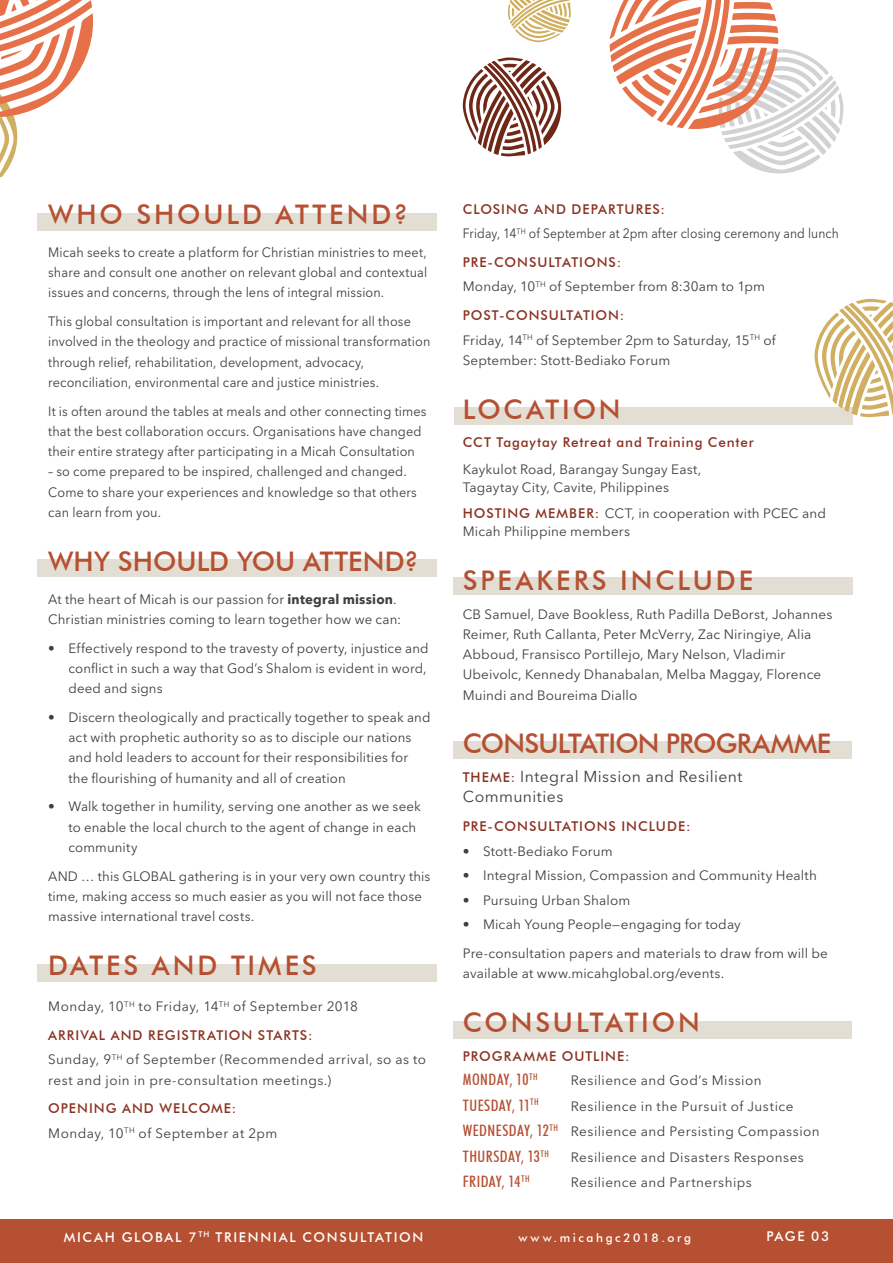
<style>
.page{position:relative;width:893px;height:1263px;background:#fff}
.page>*{position:absolute;margin:0;border:0;box-sizing:border-box;transform-origin:0 0}
.t1{font:500 27px "Futura BT";letter-spacing:.095em;color:#b55032}
.t2{font:500 27px "Futura BT";letter-spacing:-.03em;color:#b55032}
.t3{font:500 27px "Futura BT";color:#b55032}
.t4{font:500 condensed 15.75px "Futura BT";letter-spacing:.03em;color:#b55032}
.t5{font:15.75px/20.2px "Avenir Next LT Pro";letter-spacing:.03em;color:#3e3e3f}
.t6{font:13.5px/20.2px "Avenir Next LT Pro";letter-spacing:.01em;color:#3e3e3f}
.t7{font:13.5px/20.2px "Avenir Next LT Pro";letter-spacing:.01em;color:#3e3e3f;scale:.94 1}
.t8{font:13.5px/20.2px "Avenir Next LT Pro";letter-spacing:.035em;color:#3e3e3f}
.t9{font:500 13.5px "Futura BT";letter-spacing:.07em;color:#8a3222}
.t10{font:13.5px "Avenir Next LT Pro";letter-spacing:.01em;color:#3e3e3f;scale:.9 1}
.t11{font:500 13.5px "Futura BT";letter-spacing:.125em;color:#fff}
.t12{font:13.5px "Avenir Next LT Pro";letter-spacing:.03em;color:#3e3e3f}
.t13{font:500 12px "Futura BT";letter-spacing:.215em;color:#fff}
.s1{font-weight:700}
.s2{font-family:"Futura BT";font-weight:500;color:#8a3222}
.s3{font-family:"Futura BT";font-weight:500;font-size:13.5px;color:#8a3222}
.s4{font-family:"Futura BT";font-weight:500;font-stretch:condensed;font-size:15.75px;color:#b55032}
</style>
<div class="page">
<div style="left:0;top:1220px;width:893px;height:43px;background:#b55032"></div>
<div style="left:38px;top:213px;width:399px;height:17px;background:#e3ded3"></div>
<div style="left:454px;top:407px;width:399px;height:17px;background:#e3ded3"></div>
<div style="left:38px;top:560px;width:399px;height:17px;background:#e3ded3"></div>
<div style="left:38px;top:964px;width:399px;height:17px;background:#e3ded3"></div>
<div style="left:453px;top:577px;width:400px;height:17px;background:#e3ded3"></div>
<div style="left:453px;top:741px;width:399px;height:17px;background:#e3ded3"></div>
<div style="left:453px;top:1022px;width:399px;height:17px;background:#e3ded3"></div>
<svg style="left:0;top:0;width:93px;height:177px"></svg>
<svg style="left:609px;top:0;width:234px;height:174px"></svg>
<svg style="left:462px;top:57px;width:100px;height:100px"></svg>
<svg style="left:508px;top:0;width:63px;height:42px"></svg>
<svg style="left:814px;top:299px;width:79px;height:118px"></svg>
<h1 class="t1" style="left:48px;top:198px;width:361px">WHO SHOULD ATTEND?</h1>
<p class="t7" style="left:48px;top:242px;width:405px;text-align:justify">Micah seeks to create a platform for Christian ministries to meet, share and consult one another on relevant global and contextual issues and concerns, through the lens of integral mission.</p>
<p class="t7" style="left:48px;top:311px;width:408px">This global consultation is important and relevant for all those involved in the theology and practice of missional transformation through relief, rehabilitation, development, advocacy, reconciliation, environmental care and justice ministries.</p>
<p class="t7" style="left:48px;top:401px;width:404px">It is often around the tables at meals and other connecting times that the best collaboration occurs. Organisations have changed their entire strategy after participating in a Micah Consultation</p>
<p class="t7" style="left:48px;top:461px;width:394px">– so come prepared to be inspired, challenged and changed.<br>Come to share your experiences and knowledge so that others can learn from you.</p>
<h1 class="t3" style="left:48px;top:544px;width:372px">WHY SHOULD YOU ATTEND?</h1>
<p class="t6" style="left:48px;top:589px;width:354px">At the heart of Micah is our passion for <span class="s1">integral mission</span>.<br>Christian ministries coming to learn together how we can:</p>
<p class="t6" style="left:68px;top:638px;width:362px;text-indent:-20px">• Effectively respond to the travesty of poverty, injustice and conflict in such a way that God’s Shalom is evident in word, deed and signs</p>
<p class="t6" style="left:68px;top:707px;width:364px;text-indent:-20px">• Discern theologically and practically together to speak and act with prophetic authority so as to disciple our nations and hold leaders to account for their responsibilities for the flourishing of humanity and all of creation</p>
<p class="t6" style="left:68px;top:796px;width:354px;text-indent:-20px">• Walk together in humility, serving one another as we seek to enable the local church to the agent of change in each community</p>
<p class="t6" style="left:48px;top:866px;width:384px">AND … this GLOBAL gathering is in your very own country this time, making access so much easier as you will not face those massive international travel costs.</p>
<h1 class="t1" style="left:48px;top:949px;width:270px">DATES AND TIMES</h1>
<p class="t12" style="left:48px;top:998px;width:311px">Monday, 10<sup>TH</sup> to Friday, 14<sup>TH</sup> of September 2018</p>
<p class="t9" style="left:48px;top:1027px;width:266px">ARRIVAL AND REGISTRATION STARTS:</p>
<p class="t8" style="left:48px;top:1049px;width:380px">Sunday, 9<sup>TH</sup> of September (Recommended arrival, so as to rest and join in pre-consultation meetings.)</p>
<p class="t9" style="left:48px;top:1100px;width:190px">OPENING AND WELCOME:</p>
<p class="t8" style="left:48px;top:1123px;width:231px">Monday, 10<sup>TH</sup> of September at 2pm</p>
<p class="t9" style="left:463px;top:201px;width:204px">CLOSING AND DEPARTURES:</p>
<p class="t10" style="left:463px;top:225px;width:419px">Friday, 14<sup>TH</sup> of September at 2pm after closing ceremony and lunch</p>
<p class="t9" style="left:463px;top:254px;width:160px">PRE-CONSULTATIONS:</p>
<p class="t6" style="left:463px;top:276px;width:304px">Monday, 10<sup>TH</sup> of September from 8:30am to 1pm</p>
<p class="t9" style="left:463px;top:307px;width:163px">POST-CONSULTATION:</p>
<p class="t6" style="left:463px;top:330px;width:315px">Friday, 14<sup>TH</sup> of September 2pm to Saturday, 15<sup>TH</sup> of<br>September: Stott-Bediako Forum</p>
<h1 class="t1" style="left:463px;top:392px;width:159px">LOCATION</h1>
<p class="t9" style="left:463px;top:434px;width:292px">CCT Tagaytay Retreat and Training Center</p>
<p class="t6" style="left:463px;top:460px;width:240px;line-height:18px">Kaykulot Road, Barangay Sungay East,<br>Tagaytay City, Cavite, Philippines</p>
<p class="t6" style="left:463px;top:504px;width:365px;line-height:18px"><span class="s2">HOSTING MEMBER:</span> CCT, in cooperation with PCEC and<br>Micah Philippine members</p>
<h1 class="t1" style="left:463px;top:564px;width:292px">SPEAKERS INCLUDE</h1>
<p class="t6" style="left:463px;top:604px;width:371px">CB Samuel, Dave Bookless, Ruth Padilla DeBorst, Johannes Reimer, Ruth Callanta, Peter McVerry, Zac Niringiye, Alia Abboud, Fransisco Portillejo, Mary Nelson, Vladimir Ubeivolc, Kennedy Dhanabalan, Melba Maggay, Florence Muindi and Boureima Diallo</p>
<h1 class="t2" style="left:463px;top:727px;width:370px">CONSULTATION PROGRAMME</h1>
<p class="t5" style="left:463px;top:766px;width:281px"><span class="s3">THEME:</span> Integral Mission and Resilient<br>Communities</p>
<p class="t9" style="left:463px;top:818px;width:229px">PRE-CONSULTATIONS INCLUDE:</p>
<p class="t6" style="left:463px;top:841px;width:152px">• Stott-Bediako Forum</p>
<p class="t6" style="left:463px;top:865px;width:356px">• Integral Mission, Compassion and Community Health</p>
<p class="t6" style="left:463px;top:890px;width:169px">• Pursuing Urban Shalom</p>
<p class="t6" style="left:463px;top:910px;width:367px;line-height:28.8px">• Micah Young People—engaging for today<br>Pre-consultation papers and materials to draw from will be</p>
<p class="t6" style="left:463px;top:963px;width:263px">available at www.micahglobal.org/events.</p>
<h1 class="t1" style="left:463px;top:1006px;width:238px">CONSULTATION</h1>
<p class="t9" style="left:463px;top:1047px;width:168px">PROGRAMME OUTLINE:</p>
<p class="t4" style="left:463px;top:1070px;width:76px">MONDAY, 10<sup>TH</sup></p>
<p class="t8" style="left:571px;top:1070px;width:192px">Resilience and God’s Mission</p>
<p class="t4" style="left:463px;top:1095px;width:78px">TUESDAY, 11<sup>TH</sup></p>
<p class="t8" style="left:463px;top:1093px;width:358px;line-height:25.5px;text-indent:108px">Resilience in the Pursuit of Justice<br><span class="s4">WEDNESDAY, 12</span><sup>TH</sup> Resilience and Persisting Compassion</p>
<p class="t4" style="left:463px;top:1146px;width:88px">THURSDAY, 13<sup>TH</sup></p>
<p class="t8" style="left:571px;top:1147px;width:235px">Resilience and Disasters Responses</p>
<p class="t4" style="left:463px;top:1172px;width:68px">FRIDAY, 14<sup>TH</sup></p>
<p class="t8" style="left:571px;top:1172px;width:183px">Resilience and Partnerships</p>
<p class="t11" style="left:64px;top:1229px;width:361px">MICAH GLOBAL 7<sup>TH</sup> TRIENNIAL CONSULTATION</p>
<p class="t13" style="left:518px;top:1230px;width:174px">www.micahgc2018.org</p>
<p class="t11" style="left:766px;top:1228px;width:64px">PAGE 03</p>
</div>
